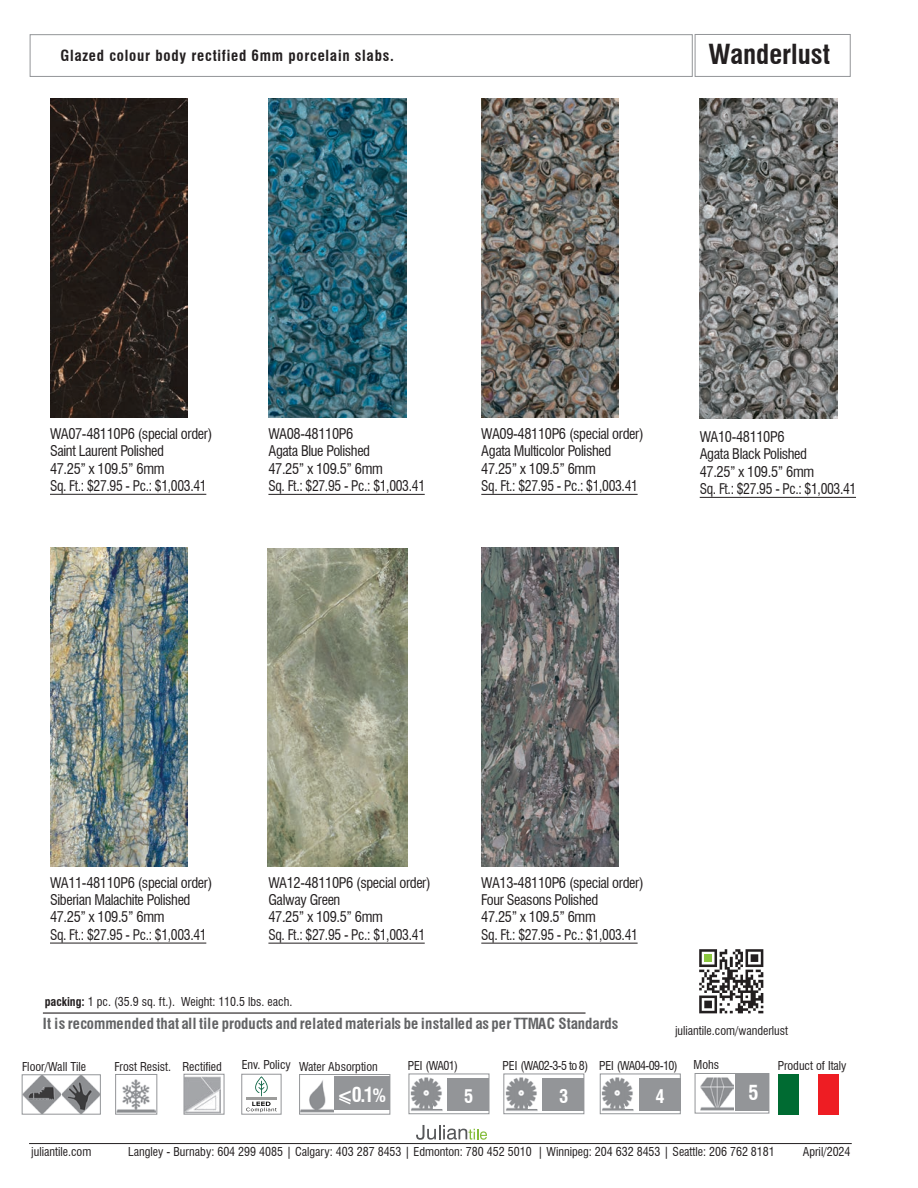
<style>
.page{position:relative;width:918px;height:1188px;background:#fff}
.page>*{position:absolute;margin:0;border:0;box-sizing:border-box;transform-origin:0 0}
.t1{font:700 condensed 27px "Swiss 721 BT";color:#231f20}
.t2{font:700 condensed 20.25px "Swiss 721 BT";color:#fff}
.t3{font:700 condensed 19.95px "Swiss 721 BT";color:#fff}
.t4{font:700 condensed 18.45px "Swiss 721 BT";color:#fff}
.t5{font:700 condensed 15px "Swiss 721 BT";letter-spacing:.005em;color:#626365}
.t6{font:700 condensed 15px "Swiss 721 BT";letter-spacing:.05em;color:#231f20}
.t7{font:condensed 14.4px/17.2px "Swiss 721 BT";letter-spacing:-.025em;color:#231f20}
.t8{font:condensed 12px "Swiss 721 BT";color:#231f20}
.t9{font:condensed 12px "Swiss 721 BT";letter-spacing:-.05em;color:#231f20}
.s1{font-weight:700}
.s2{font-size:17.85px}
</style>
<div class="page">
<div style="left:30px;top:34px;width:662px;height:43px;border:1px solid #939598"></div>
<div style="left:695px;top:34px;width:155px;height:43px;border:1px solid #939598"></div>
<hr style="left:29px;top:1143px;width:823px;height:1px;background:#231f20">
<svg style="left:416px;top:1125px;width:71px;height:15px"></svg>
<hr style="left:43px;top:1012px;width:543px;height:2px;background:#231f20">
<img style="left:186px;top:1077px;width:35px;height:35px">
<div style="left:184px;top:1074px;width:40px;height:40px;border:1px solid #939598"></div>
<img style="left:24px;top:1077px;width:75px;height:35px">
<img style="left:61px;top:1077px;width:1px;height:35px">
<div style="left:22px;top:1075px;width:79px;height:39px;border:1px solid #939598"></div>
<img style="left:117px;top:1079px;width:38px;height:33px">
<div style="left:115px;top:1074px;width:42px;height:40px;border:1px solid #939598"></div>
<div style="left:778px;top:1074px;width:20px;height:40px;background:#006b32"></div>
<div style="left:819px;top:1074px;width:20px;height:40px;background:#ee1d23"></div>
<img style="left:301px;top:1080px;width:32px;height:32px">
<div style="left:334px;top:1077px;width:56px;height:33px;background:#939598"></div>
<div style="left:299px;top:1074px;width:91px;height:40px;border:1px solid #939598"></div>
<svg style="left:339px;top:1098px;width:12px;height:7px"></svg>
<svg style="left:246px;top:1102px;width:31px;height:10px"></svg>
<svg style="left:255px;top:1076px;width:13px;height:20px"></svg>
<hr style="left:246px;top:1097px;width:31px;height:3px;background:#9d9d9c">
<img style="left:503px;top:1077px;width:35px;height:35px">
<svg style="left:529px;top:1097px;width:9px;height:12px"></svg>
<div style="left:542px;top:1078px;width:42px;height:33px;background:#939598"></div>
<div style="left:504px;top:1074px;width:80px;height:40px;border:1px solid #939598"></div>
<img style="left:602px;top:1077px;width:32px;height:34px">
<svg style="left:625px;top:1097px;width:9px;height:12px"></svg>
<div style="left:639px;top:1078px;width:41px;height:33px;background:#939598"></div>
<div style="left:600px;top:1074px;width:81px;height:40px;border:1px solid #939598"></div>
<img style="left:411px;top:1077px;width:32px;height:34px">
<svg style="left:434px;top:1097px;width:9px;height:12px"></svg>
<div style="left:448px;top:1078px;width:41px;height:33px;background:#939598"></div>
<div style="left:409px;top:1074px;width:80px;height:40px;border:1px solid #939598"></div>
<img style="left:700px;top:1077px;width:33px;height:34px">
<div style="left:735px;top:1075px;width:34px;height:36px;background:#939598"></div>
<div style="left:695px;top:1073px;width:74px;height:40px;border:1px solid #939598"></div>
<img style="left:700px;top:99px;width:138px;height:319px">
<hr style="left:700px;top:497px;width:156px;height:1px;background:#231f20">
<hr style="left:50px;top:494px;width:156px;height:1px;background:#231f20">
<img style="left:50px;top:99px;width:138px;height:319px">
<hr style="left:268px;top:494px;width:157px;height:1px;background:#231f20">
<img style="left:268px;top:99px;width:138px;height:319px">
<img style="left:699px;top:949px;width:65px;height:65px">
<div style="left:705px;top:954px;width:7px;height:8px;background:#8bc63f"></div>
<hr style="left:481px;top:494px;width:157px;height:1px;background:#231f20">
<img style="left:481px;top:99px;width:138px;height:319px">
<hr style="left:50px;top:943px;width:156px;height:1px;background:#231f20">
<img style="left:51px;top:547px;width:136px;height:320px">
<hr style="left:268px;top:943px;width:157px;height:1px;background:#231f20">
<img style="left:267px;top:548px;width:140px;height:318px">
<hr style="left:481px;top:943px;width:157px;height:1px;background:#231f20">
<img style="left:482px;top:547px;width:137px;height:320px">
<p class="t6" style="left:60px;top:47px;width:335px">Glazed colour body rectified 6mm porcelain slabs.</p>
<h1 class="t1" style="left:709px;top:38px;width:123px">Wanderlust</h1>
<p class="t7" style="left:50px;top:425px;width:164px">WA07-48110P6 (special order)<br>Saint Laurent Polished<br>47.25” x 109.5” 6mm<br>Sq. Ft.: $27.95 - Pc.: $1,003.41</p>
<p class="t7" style="left:268px;top:425px;width:158px">WA08-48110P6<br>Agata Blue Polished<br>47.25” x 109.5” 6mm<br>Sq. Ft.: $27.95 - Pc.: $1,003.41</p>
<p class="t7" style="left:481px;top:425px;width:164px">WA09-48110P6 (special order)<br>Agata Multicolor Polished<br>47.25” x 109.5” 6mm<br>Sq. Ft.: $27.95 - Pc.: $1,003.41</p>
<p class="t7" style="left:700px;top:428px;width:158px">WA10-48110P6<br>Agata Black Polished<br>47.25” x 109.5” 6mm<br>Sq. Ft.: $27.95 - Pc.: $1,003.41</p>
<p class="t7" style="left:50px;top:874px;width:164px">WA11-48110P6 (special order)<br>Siberian Malachite Polished<br>47.25” x 109.5” 6mm<br>Sq. Ft.: $27.95 - Pc.: $1,003.41</p>
<p class="t7" style="left:268px;top:874px;width:164px">WA12-48110P6 (special order)<br>Galway Green<br>47.25” x 109.5” 6mm<br>Sq. Ft.: $27.95 - Pc.: $1,003.41</p>
<p class="t7" style="left:481px;top:874px;width:164px">WA13-48110P6 (special order)<br>Four Seasons Polished<br>47.25” x 109.5” 6mm<br>Sq. Ft.: $27.95 - Pc.: $1,003.41</p>
<p class="t8" style="left:45px;top:995px;width:249px"><span class="s1">packing:</span> 1 pc. (35.9 sq. ft.). Weight: 110.5 lbs. each.</p>
<p class="t5" style="left:43px;top:1014px;width:577px">It is recommended that all tile products and related materials be installed as per TTMAC Standards</p>
<p class="t8" style="left:675px;top:1024px;width:115px">juliantile.com/wanderlust</p>
<p class="t8" style="left:694px;top:1057px;width:27px">Mohs</p>
<p class="t8" style="left:242px;top:1058px;width:51px">Env. Policy</p>
<p class="t9" style="left:503px;top:1058px;width:87px">PEI (WA02-3-5 to 8)</p>
<p class="t4" style="left:559px;top:1085px;width:11px">3</p>
<p class="t8" style="left:408px;top:1058px;width:52px">PEI (WA01)</p>
<p class="t9" style="left:599px;top:1058px;width:80px">PEI (WA04-09-10)</p>
<p class="t4" style="left:656px;top:1085px;width:11px">4</p>
<p class="t8" style="left:22px;top:1059px;width:66px">Floor/Wall Tile</p>
<p class="t8" style="left:115px;top:1059px;width:109px">Frost Resist. Rectified</p>
<p class="t8" style="left:299px;top:1059px;width:80px">Water Absorption</p>
<p class="t8" style="left:778px;top:1058px;width:70px">Product of Italy</p>
<h3 class="t3" style="left:337px;top:1083px;width:51px">&lt;0.1<span class="s2">%</span></h3>
<h2 class="t2" style="left:749px;top:1081px;width:12px">5</h2>
<p class="t4" style="left:464px;top:1085px;width:11px">5</p>
<p class="t8" style="left:31px;top:1144px;width:62px">juliantile.com</p>
<p class="t8" style="left:128px;top:1144px;width:648px">Langley - Burnaby: 604 299 4085 | Calgary: 403 287 8453 | Edmonton: 780 452 5010 | Winnipeg: 204 632 8453 | Seattle: 206 762 8181</p>
<p class="t8" style="left:803px;top:1144px;width:49px">April/2024</p>
</div>
